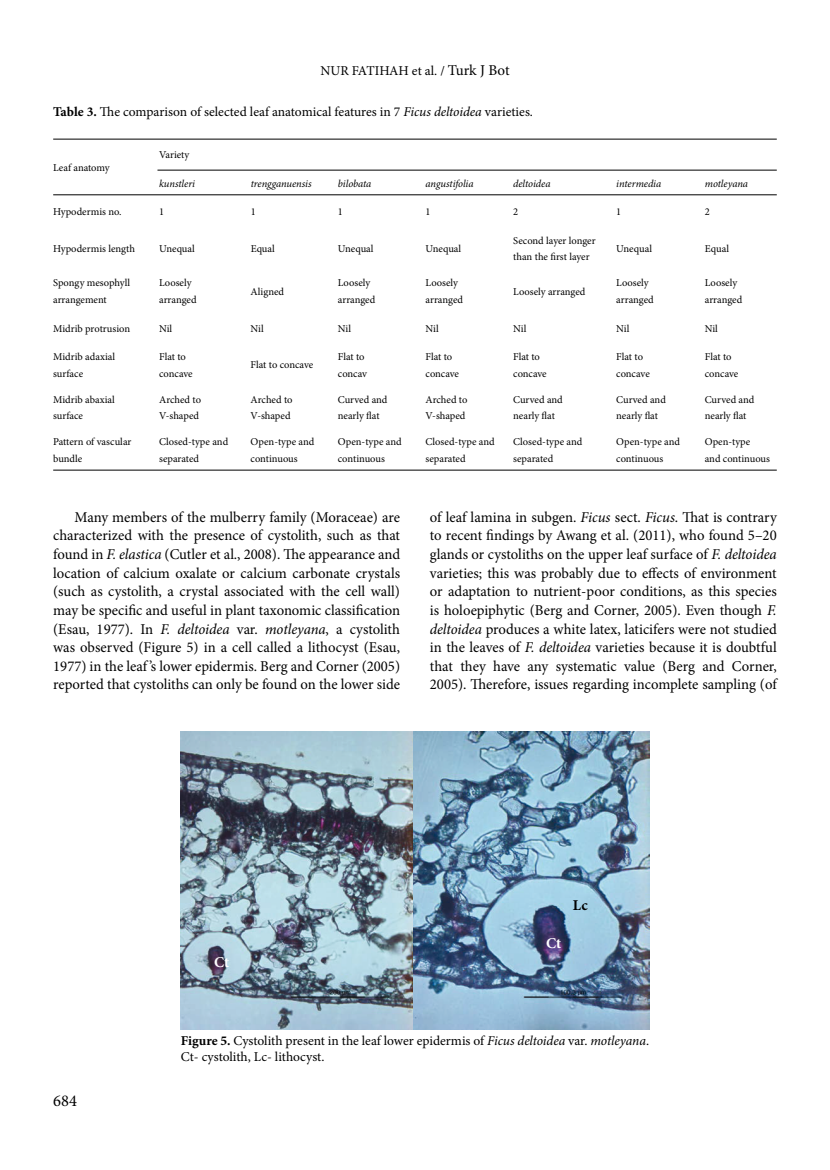
<style>
.page{position:relative;width:830px;height:1170px;background:#fff}
.page>*{position:absolute;margin:0;border:0;box-sizing:border-box;transform-origin:0 0}
.t1{font:16.5px "Minion Pro";color:#000}
.t2{font:15px/18.6px "Minion Pro";letter-spacing:-.005em;color:#000;text-align:justify}
.t3{font:700 15px "Minion Pro";color:#fff}
.t4{font:700 15px "Minion Pro";color:#000}
.t5{font:13.5px/16.5px "Minion Pro";color:#000}
.t6{font:10.5px/16.5px "Minion Pro";color:#000}
.t7{font:italic 10.5px "Minion Pro";letter-spacing:-.01em;color:#000}
.s1{font-size:15px}
.s2{font-weight:700}
.s3{font-style:italic}
</style>
<div class="page">
<hr style="left:53px;top:139px;width:723px;height:1px;background:#000">
<hr style="left:157px;top:170px;width:619px;height:1px;background:#000">
<hr style="left:53px;top:194px;width:723px;height:1px;background:#000">
<hr style="left:53px;top:469px;width:723px;height:1px;background:#000">
<img style="left:181px;top:731px;width:232px;height:298px">
<img style="left:413px;top:731px;width:236px;height:298px">
<p class="t5" style="left:320px;top:62px;width:191px">NUR FATIHAH et al. / <span class="s1">Turk J Bot</span></p>
<p class="t5" style="left:53px;top:104px;width:481px"><span class="s2">Table 3.</span> The comparison of selected leaf anatomical features in 7 <span class="s3">Ficus deltoidea</span> varieties.</p>
<p class="t6" style="left:53px;top:159px;width:58px">Leaf anatomy</p>
<p class="t6" style="left:159px;top:147px;width:32px">Variety</p>
<p class="t7" style="left:159px;top:176px;width:37px">kunstleri</p>
<p class="t7" style="left:250px;top:176px;width:63px">trengganuensis</p>
<p class="t7" style="left:338px;top:176px;width:35px">bilobata</p>
<p class="t7" style="left:425px;top:176px;width:49px">angustifolia</p>
<p class="t7" style="left:513px;top:176px;width:39px">deltoidea</p>
<p class="t7" style="left:616px;top:176px;width:46px">intermedia</p>
<p class="t7" style="left:704px;top:176px;width:45px">motleyana</p>
<p class="t6" style="left:53px;top:203px;width:70px">Hypodermis no.</p>
<p class="t6" style="left:159px;top:203px;width:7px">1</p>
<p class="t6" style="left:250px;top:203px;width:7px">1</p>
<p class="t6" style="left:338px;top:203px;width:7px">1</p>
<p class="t6" style="left:425px;top:203px;width:7px">1</p>
<p class="t6" style="left:513px;top:203px;width:7px">2</p>
<p class="t6" style="left:616px;top:203px;width:7px">1</p>
<p class="t6" style="left:704px;top:203px;width:7px">2</p>
<p class="t6" style="left:53px;top:240px;width:83px">Hypodermis length</p>
<p class="t6" style="left:159px;top:240px;width:37px">Unequal</p>
<p class="t6" style="left:250px;top:240px;width:26px">Equal</p>
<p class="t6" style="left:338px;top:240px;width:37px">Unequal</p>
<p class="t6" style="left:425px;top:240px;width:37px">Unequal</p>
<p class="t6" style="left:513px;top:232px;width:84px">Second layer longer than the first layer</p>
<p class="t6" style="left:616px;top:240px;width:37px">Unequal</p>
<p class="t6" style="left:704px;top:240px;width:26px">Equal</p>
<p class="t6" style="left:53px;top:275px;width:78px">Spongy mesophyll arrangement</p>
<p class="t6" style="left:159px;top:275px;width:39px">Loosely arranged</p>
<p class="t6" style="left:250px;top:283px;width:35px">Aligned</p>
<p class="t6" style="left:338px;top:275px;width:39px">Loosely arranged</p>
<p class="t6" style="left:425px;top:275px;width:39px">Loosely arranged</p>
<p class="t6" style="left:513px;top:283px;width:74px">Loosely arranged</p>
<p class="t6" style="left:616px;top:275px;width:39px">Loosely arranged</p>
<p class="t6" style="left:704px;top:275px;width:39px">Loosely arranged</p>
<p class="t6" style="left:53px;top:320px;width:78px">Midrib protrusion</p>
<p class="t6" style="left:159px;top:320px;width:15px">Nil</p>
<p class="t6" style="left:250px;top:320px;width:15px">Nil</p>
<p class="t6" style="left:338px;top:320px;width:15px">Nil</p>
<p class="t6" style="left:425px;top:320px;width:15px">Nil</p>
<p class="t6" style="left:513px;top:320px;width:15px">Nil</p>
<p class="t6" style="left:616px;top:320px;width:15px">Nil</p>
<p class="t6" style="left:704px;top:320px;width:15px">Nil</p>
<p class="t6" style="left:53px;top:348px;width:64px">Midrib adaxial surface</p>
<p class="t6" style="left:159px;top:348px;width:35px">Flat to concave</p>
<p class="t6" style="left:250px;top:357px;width:64px">Flat to concave</p>
<p class="t6" style="left:338px;top:348px;width:31px">Flat to concav</p>
<p class="t6" style="left:425px;top:348px;width:35px">Flat to concave</p>
<p class="t6" style="left:513px;top:348px;width:35px">Flat to concave</p>
<p class="t6" style="left:616px;top:348px;width:35px">Flat to concave</p>
<p class="t6" style="left:704px;top:348px;width:35px">Flat to concave</p>
<p class="t6" style="left:53px;top:391px;width:63px">Midrib abaxial surface</p>
<p class="t6" style="left:159px;top:391px;width:43px">Arched to<br>V-shaped</p>
<p class="t6" style="left:250px;top:391px;width:43px">Arched to<br>V-shaped</p>
<p class="t6" style="left:338px;top:391px;width:51px">Curved and nearly flat</p>
<p class="t6" style="left:425px;top:391px;width:43px">Arched to<br>V-shaped</p>
<p class="t6" style="left:513px;top:391px;width:51px">Curved and nearly flat</p>
<p class="t6" style="left:616px;top:391px;width:51px">Curved and nearly flat</p>
<p class="t6" style="left:704px;top:391px;width:51px">Curved and nearly flat</p>
<p class="t6" style="left:53px;top:433px;width:80px">Pattern of vascular bundle</p>
<p class="t6" style="left:159px;top:433px;width:71px">Closed-type and separated</p>
<p class="t6" style="left:250px;top:433px;width:65px">Open-type and continuous</p>
<p class="t6" style="left:338px;top:433px;width:65px">Open-type and continuous</p>
<p class="t6" style="left:425px;top:433px;width:71px">Closed-type and separated</p>
<p class="t6" style="left:513px;top:433px;width:71px">Closed-type and separated</p>
<p class="t6" style="left:616px;top:433px;width:65px">Open-type and continuous</p>
<p class="t6" style="left:704px;top:433px;width:67px">Open-type<br>and continuous</p>
<p class="t2" style="left:53px;top:507px;width:348px;text-indent:21px">Many members of the mulberry family (Moraceae) are characterized with the presence of cystolith, such as that found in <span class="s3">F. elastica</span> (Cutler et al., 2008). The appearance and location of calcium oxalate or calcium carbonate crystals (such as cystolith, a crystal associated with the cell wall) may be specific and useful in plant taxonomic classification (Esau, 1977). In <span class="s3">F. deltoidea</span> var. <span class="s3">motleyana</span>, a cystolith was observed (Figure 5) in a cell called a lithocyst (Esau, 1977) in the leaf ’s lower epidermis. Berg and Corner (2005) reported that cystoliths can only be found on the lower side</p>
<p class="t2" style="left:429px;top:507px;width:348px">of leaf lamina in subgen. <span class="s3">Ficus</span> sect. <span class="s3">Ficus</span>. That is contrary to recent findings by Awang et al. (2011), who found 5–20 glands or cystoliths on the upper leaf surface of <span class="s3">F. deltoidea </span>varieties; this was probably due to effects of environment or adaptation to nutrient-poor conditions, as this species is holoepiphytic (Berg and Corner, 2005). Even though <span class="s3">F. deltoidea</span> produces a white latex, laticifers were not studied in the leaves of <span class="s3">F. deltoidea</span> varieties because it is doubtful that they have any systematic value (Berg and Corner, 2005). Therefore, issues regarding incomplete sampling (of</p>
<p class="t3" style="left:214px;top:951px;width:17px">Ct</p>
<p class="t3" style="left:546px;top:932px;width:17px">Ct</p>
<p class="t4" style="left:572px;top:894px;width:16px">Lc</p>
<p class="t1" style="left:53px;top:1089px;width:25px">684</p>
<p class="t5" style="left:181px;top:1032px;width:469px"><span class="s2">Figure 5.</span> Cystolith present in the leaf lower epidermis of <span class="s3">Ficus deltoidea</span> var. <span class="s3">motleyana</span>.<br>Ct- cystolith, Lc- lithocyst.</p>
</div>
